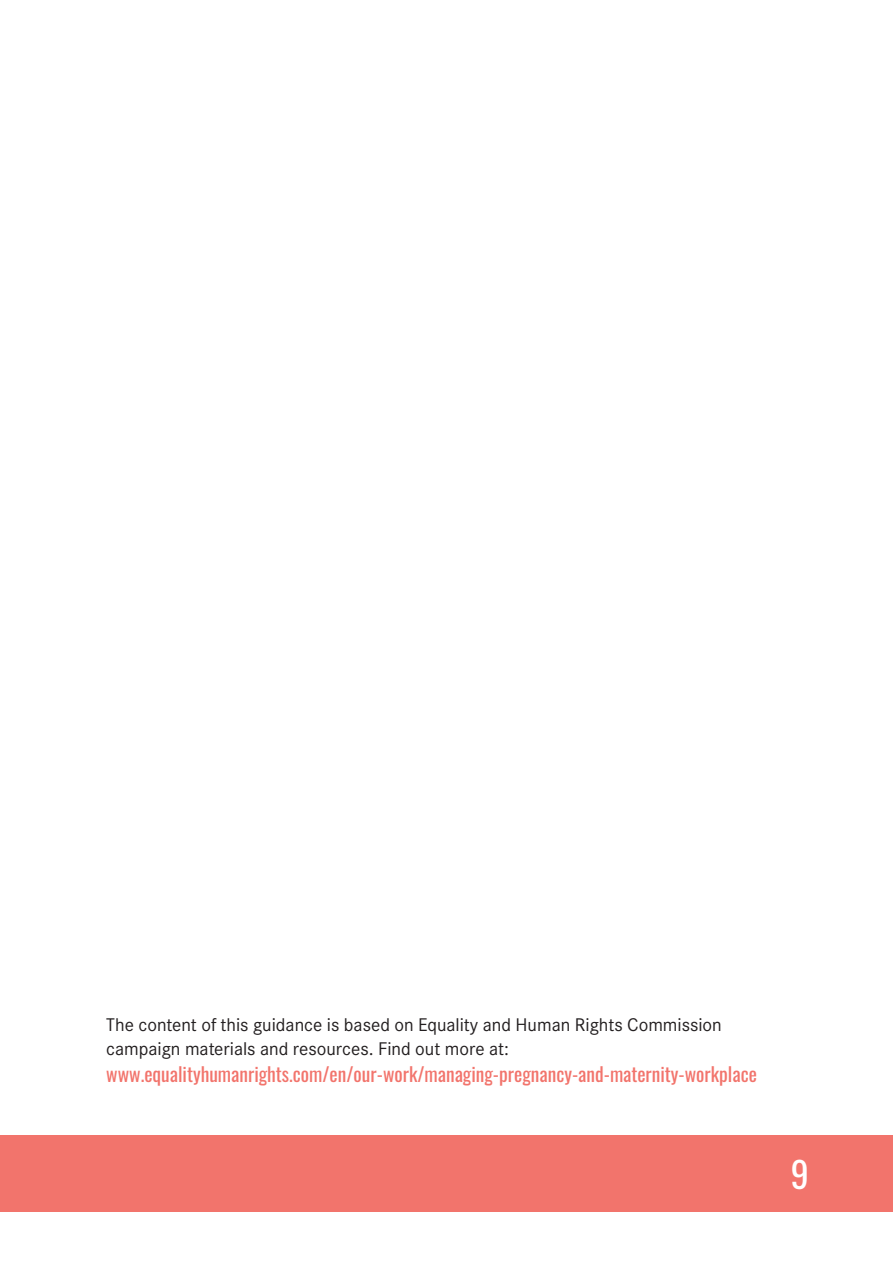
<style>
.page{position:relative;width:893px;height:1263px;background:#fff}
.page>*{position:absolute;margin:0;border:0;box-sizing:border-box;transform-origin:0 0}
.t1{font:36px "Oswald";color:#fff}
.t2{font:19.5px "Oswald";color:#f2746c}
.t3{font:18px/24px "Corporate Sans BQ";color:#231f20}
</style>
<div class="page">
<div style="left:0;top:1135px;width:893px;height:77px;background:#f2746c"></div>
<p class="t3" style="left:106px;top:1014px;width:617px">The content of this guidance is based on Equality and Human Rights Commission campaign materials and resources. Find out more at:</p>
<p class="t2" style="left:106px;top:1063px;width:652px">www.equalityhumanrights.com/en/our-work/managing-pregnancy-and-maternity-workplace</p>
<h1 class="t1" style="left:791px;top:1155px;width:19px">9</h1>
</div>
